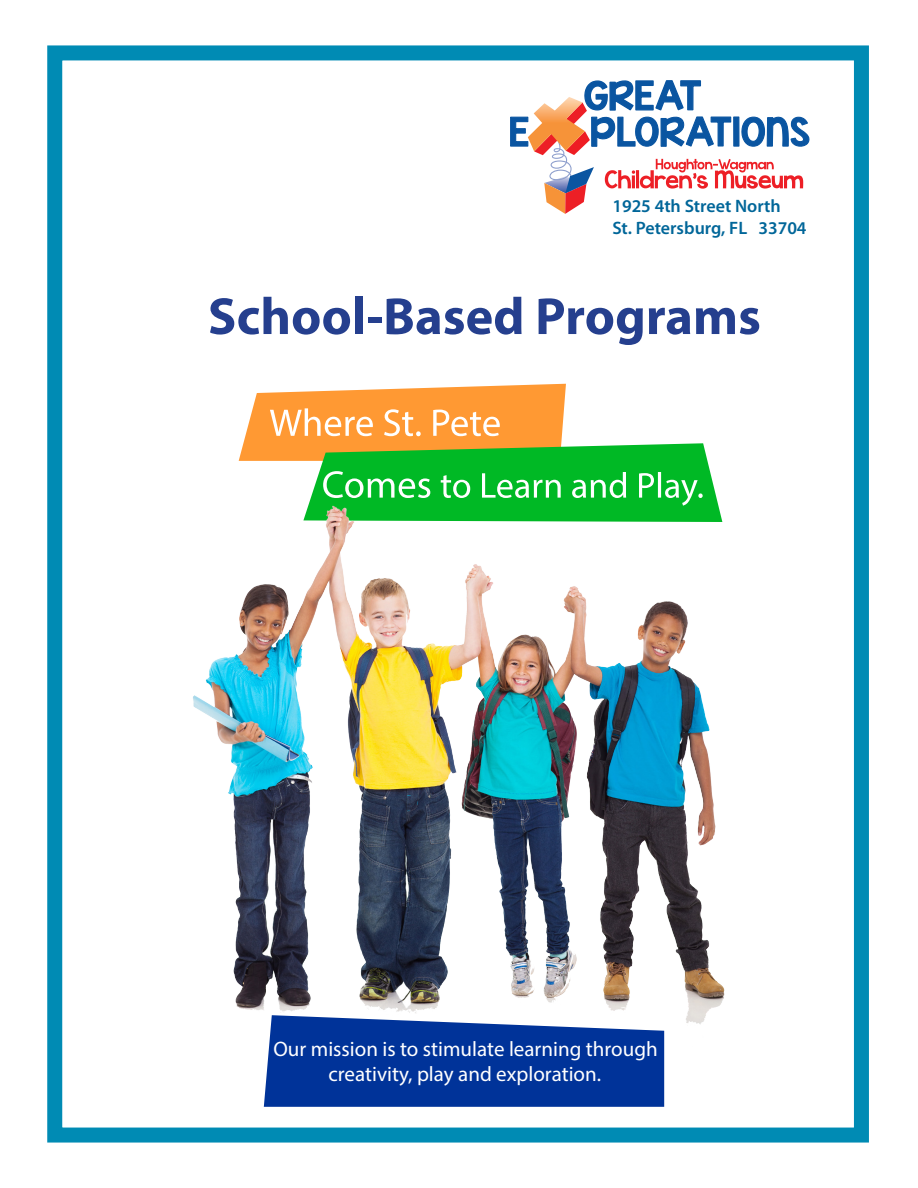
<style>
.page{position:relative;width:918px;height:1188px;background:#fff}
.page>*{position:absolute;margin:0;border:0;box-sizing:border-box;transform-origin:0 0}
.t1{font:700 52.5px "Myriad Pro";color:#253f8e}
.t2{font:21px/25.2px "Myriad Pro";color:#fff;text-align:center}
.t3{font:600 18px "Myriad Pro";color:#069}
</style>
<div class="page">
<div style="left:47px;top:45px;width:822px;height:1098px;border:15px solid #008bb4"></div>
<svg style="left:510px;top:80px;width:299px;height:134px"></svg>
<svg style="left:239px;top:384px;width:474px;height:98px"></svg>
<img style="left:193px;top:482px;width:532px;height:625px">
<p class="t3" style="left:612px;top:195px;width:170px">1925 4th Street North</p>
<p class="t3" style="left:612px;top:217px;width:196px">St. Petersburg, FL 33704</p>
<p class="t1" style="left:208px;top:282px;width:554px">School-Based Programs</p>
<p class="t2" style="left:273px;top:1036px;width:386px">Our mission is to stimulate learning through creativity, play and exploration.</p>
</div>
